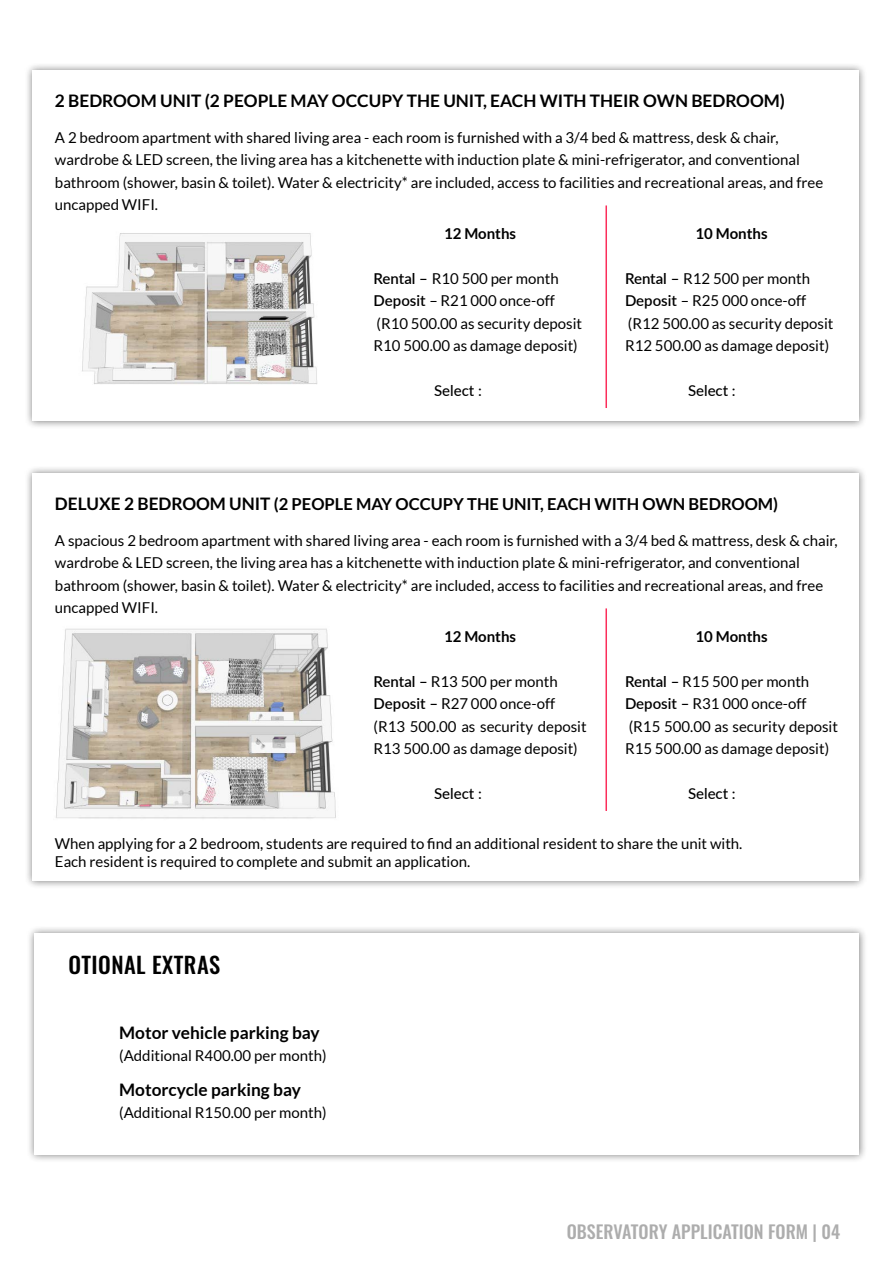
<style>
.page{position:relative;width:893px;height:1263px;background:#fff}
.page>*{position:absolute;margin:0;border:0;box-sizing:border-box;transform-origin:0 0}
.t1{font:500 22.5px "Oswald";letter-spacing:.02em;color:#000}
.t2{font:500 18px "Oswald";color:#adadad}
.t3{font:700 17.25px "Lato";color:#000}
.t4{font:700 16.5px "Lato";color:#000}
.t5{font:15px/22.5px "Lato";color:#000}
.t6{font:700 15px "Lato";color:#000}
.t7{font:500 15px "Lato";color:#000}
.s1{font-weight:600}
.s2{font-size:17.25px}
</style>
<div class="page">
<div style="left:26px;top:925px;width:841px;height:238px;background:#000;opacity:.5"></div>
<div style="left:34px;top:933px;width:825px;height:222px;background:#fff"></div>
<div style="left:24px;top:466px;width:843px;height:423px;background:#000;opacity:.5"></div>
<div style="left:33px;top:474px;width:826px;height:407px;background:#fff"></div>
<div style="left:24px;top:63px;width:843px;height:367px;background:#000;opacity:.5"></div>
<div style="left:33px;top:71px;width:826px;height:350px;background:#fff"></div>
<img style="left:56px;top:628px;width:280px;height:191px">
<hr style="left:605px;top:608px;width:2px;height:203px;background:#fb2d5a">
<hr style="left:605px;top:205px;width:2px;height:203px;background:#fb2d5a">
<img style="left:82px;top:233px;width:236px;height:151px">
<p class="t3" style="left:55px;top:90px;width:732px">2 BEDROOM UNIT (2 PEOPLE MAY OCCUPY THE UNIT, EACH WITH THEIR OWN BEDROOM)</p>
<p class="t5" style="left:55px;top:126px;width:770px">A 2 bedroom apartment with shared living area - each room is furnished with a 3/4 bed &amp; mattress, desk &amp; chair, wardrobe &amp; LED screen, the living area has a kitchenette with induction plate &amp; mini-refrigerator, and conventional bathroom (shower, basin &amp; toilet). Water &amp; electricity* are included, access to facilities and recreational areas, and free uncapped WIFI.</p>
<p class="t6" style="left:444px;top:224px;width:74px">12 Months</p>
<p class="t5" style="left:374px;top:267px;width:210px"><span class="s1">Rental –</span> R10 500 per month<br><span class="s1">Deposit</span> – R21 000 once-off (R10 500.00 as security deposit<br>R10 500.00 as damage deposit)</p>
<p class="t7" style="left:434px;top:380px;width:49px">Select :</p>
<p class="t6" style="left:695px;top:224px;width:74px">10 Months</p>
<p class="t5" style="left:625px;top:267px;width:210px"><span class="s1">Rental –</span> R12 500 per month<br><span class="s1">Deposit</span> – R25 000 once-off (R12 500.00 as security deposit<br>R12 500.00 as damage deposit)</p>
<p class="t7" style="left:688px;top:380px;width:49px">Select :</p>
<p class="t4" style="left:55px;top:494px;width:725px"><span class="s2">DELUXE 2 BEDROOM UNIT</span> (2 PEOPLE MAY OCCUPY THE UNIT, EACH WITH OWN BEDROOM)</p>
<p class="t5" style="left:55px;top:529px;width:784px">A spacious 2 bedroom apartment with shared living area - each room is furnished with a 3/4 bed &amp; mattress, desk &amp; chair, wardrobe &amp; LED screen, the living area has a kitchenette with induction plate &amp; mini-refrigerator, and conventional bathroom (shower, basin &amp; toilet). Water &amp; electricity* are included, access to facilities and recreational areas, and free uncapped WIFI.</p>
<p class="t6" style="left:444px;top:627px;width:74px">12 Months</p>
<p class="t5" style="left:374px;top:670px;width:214px"><span class="s1">Rental –</span> R13 500 per month<br><span class="s1">Deposit –</span> R27 000 once-off (R13 500.00 as security deposit<br>R13 500.00 as damage deposit)</p>
<p class="t7" style="left:434px;top:783px;width:49px">Select :</p>
<p class="t6" style="left:695px;top:627px;width:74px">10 Months</p>
<p class="t5" style="left:625px;top:670px;width:215px"><span class="s1">Rental –</span> R15 500 per month<br><span class="s1">Deposit –</span> R31 000 once-off (R15 500.00 as security deposit<br>R15 500.00 as damage deposit)</p>
<p class="t7" style="left:688px;top:783px;width:49px">Select :</p>
<p class="t5" style="left:55px;top:834px;width:689px;line-height:18px">When applying for a 2 bedroom, students are required to find an additional resident to share the unit with.<br>Each resident is required to complete and submit an application.</p>
<h1 class="t1" style="left:68px;top:953px;width:153px">OTIONAL EXTRAS</h1>
<p class="t3" style="left:119px;top:1022px;width:202px">Motor vehicle parking bay</p>
<p class="t5" style="left:119px;top:1044px;width:209px">(Additional R400.00 per month)</p>
<p class="t3" style="left:119px;top:1079px;width:183px">Motorcycle parking bay</p>
<p class="t5" style="left:119px;top:1101px;width:209px">(Additional R150.00 per month)</p>
<p class="t2" style="left:567px;top:1222px;width:275px">OBSERVATORY APPLICATION FORM | 04</p>
</div>
